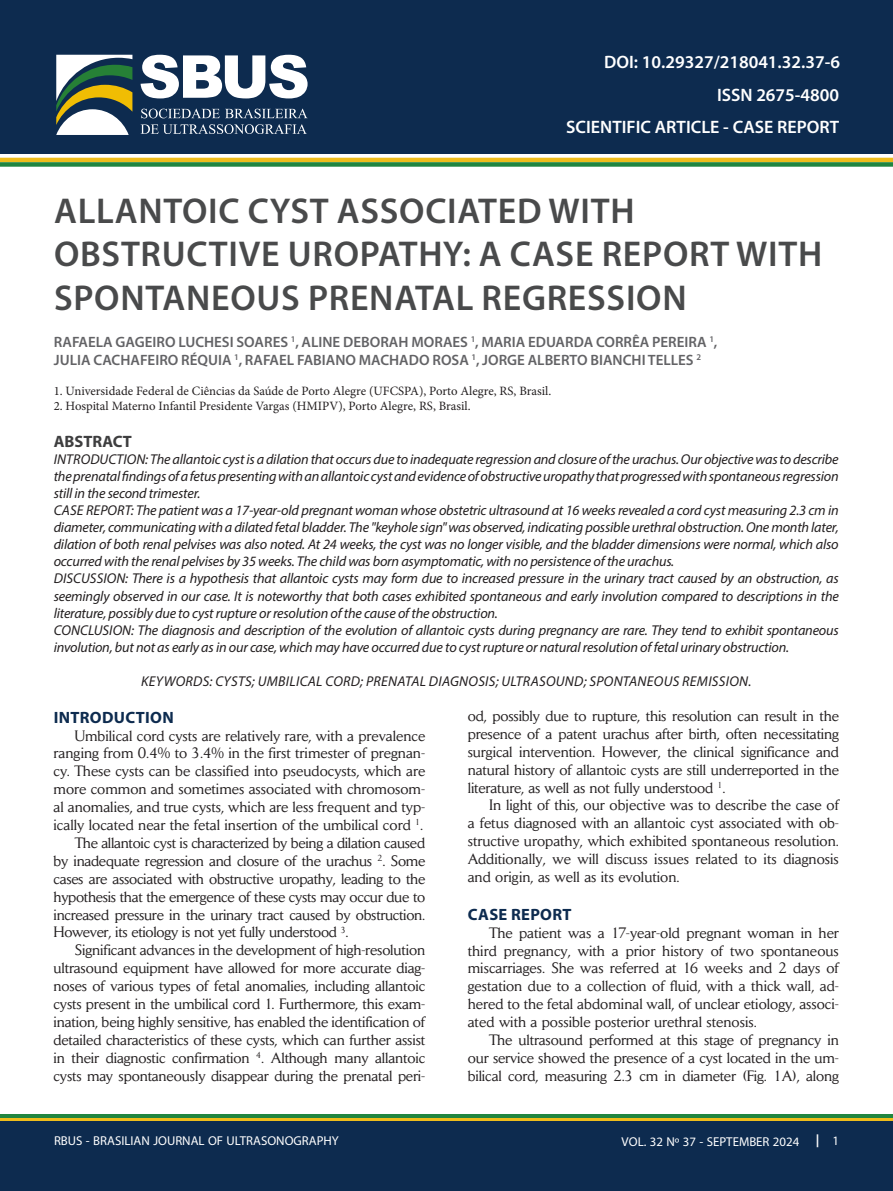
<style>
.page{position:relative;width:893px;height:1191px;background:#fff}
.page>*{position:absolute;margin:0;border:0;box-sizing:border-box;transform-origin:0 0}
.t1{font:600 36px/43.2px "Myriad Pro";letter-spacing:.02em;color:#494a4b}
.t2{font:600 18px "Myriad Pro";color:#fff}
.t3{font:18px "Myriad Arabic";color:#fff}
.t4{font:700 16.5px "Myriad Pro";color:#3e3e3f}
.t5{font:700 16.35px "Myriad Pro";letter-spacing:.02em;color:#0d2b4f}
.t6{font:600 15px "Myriad Pro";color:#636366}
.t7{font:14.85px/17.9px "Daily News";letter-spacing:-.01em;color:#231f20;text-align:justify}
.t8{font:italic 14.25px/17.1px "Myriad Pro";letter-spacing:-.015em;color:#231f20;text-align:justify}
.t9{font:italic 14.25px "Myriad Pro";letter-spacing:.02em;color:#231f20}
.t10{font:12.75px "Minion Pro";color:#231f20}
.s1{font-weight:700}
</style>
<div class="page">
<div style="left:0;top:1120px;width:893px;height:71px;background:#0d2b4f"></div>
<hr style="left:0;top:1117px;width:893px;height:3px;background:#eebc1b">
<hr style="left:0;top:1114px;width:893px;height:3px;background:#208540">
<div style="left:0;top:0;width:893px;height:154px;background:#0d2b4f"></div>
<hr style="left:0;top:158px;width:893px;height:4px;background:#eebc1b">
<div style="left:0;top:162px;width:893px;height:5px;background:#208540"></div>
<svg style="left:56px;top:55px;width:252px;height:80px"></svg>
<p class="t2" style="left:604px;top:51px;width:237px">DOI: 10.29327/218041.32.37-6</p>
<p class="t2" style="left:717px;top:83px;width:124px">ISSN 2675-4800</p>
<p class="t2" style="left:566px;top:115px;width:274px">SCIENTIFIC ARTICLE - CASE REPORT</p>
<p class="t1" style="left:54px;top:189px;width:770px">ALLANTOIC CYST ASSOCIATED WITH<br>OBSTRUCTIVE UROPATHY: A CASE REPORT WITH<br>SPONTANEOUS PRENATAL REGRESSION</p>
<p class="t6" style="left:54px;top:333px;width:665px">RAFAELA GAGEIRO LUCHESI SOARES <sup>1</sup>, ALINE DEBORAH MORAES <sup>1</sup>, MARIA EDUARDA CORRÊA PEREIRA <sup>1</sup>,</p>
<p class="t6" style="left:54px;top:351px;width:649px">JULIA CACHAFEIRO RÉQUIA <sup>1</sup>, RAFAEL FABIANO MACHADO ROSA <sup>1</sup>, JORGE ALBERTO BIANCHI TELLES <sup>2</sup></p>
<p class="t10" style="left:54px;top:382px;width:499px">1. Universidade Federal de Ciências da Saúde de Porto Alegre (UFCSPA), Porto Alegre, RS, Brasil.</p>
<p class="t10" style="left:54px;top:398px;width:418px">2. Hospital Materno Infantil Presidente Vargas (HMIPV), Porto Alegre, RS, Brasil.</p>
<p class="t4" style="left:54px;top:430px;width:80px">ABSTRACT</p>
<p class="t8" style="left:54px;top:450px;width:786px">INTRODUCTION: The allantoic cyst is a dilation that occurs due to inadequate regression and closure of the urachus. Our objective was to describe the prenatal findings of a fetus presenting with an allantoic cyst and evidence of obstructive uropathy that progressed with spontaneous regression still in the second trimester.</p>
<p class="t8" style="left:54px;top:501px;width:787px">CASE REPORT: The patient was a 17-year-old pregnant woman whose obstetric ultrasound at 16 weeks revealed a cord cyst measuring 2.3 cm in diameter, communicating with a dilated fetal bladder. The "keyhole sign" was observed, indicating possible urethral obstruction. One month later, dilation of both renal pelvises was also noted. At 24 weeks, the cyst was no longer visible, and the bladder dimensions were normal, which also occurred with the renal pelvises by 35 weeks. The child was born asymptomatic, with no persistence of the urachus.</p>
<p class="t8" style="left:54px;top:570px;width:787px">DISCUSSION: There is a hypothesis that allantoic cysts may form due to increased pressure in the urinary tract caused by an obstruction, as seemingly observed in our case. It is noteworthy that both cases exhibited spontaneous and early involution compared to descriptions in the literature, possibly due to cyst rupture or resolution of the cause of the obstruction.</p>
<p class="t8" style="left:54px;top:621px;width:786px">CONCLUSION: The diagnosis and description of the evolution of allantoic cysts during pregnancy are rare. They tend to exhibit spontaneous involution, but not as early as in our case, which may have occurred due to cyst rupture or natural resolution of fetal urinary obstruction.</p>
<p class="t9" style="left:141px;top:672px;width:612px">KEYWORDS: CYSTS; UMBILICAL CORD; PRENATAL DIAGNOSIS; ULTRASOUND; SPONTANEOUS REMISSION.</p>
<p class="t5" style="left:54px;top:706px;width:122px">INTRODUCTION</p>
<p class="t7" style="left:54px;top:726px;width:373px;text-indent:21px">Umbilical cord cysts are relatively rare, with a prevalence ranging from 0.4% to 3.4% in the first trimester of pregnan&shy;cy. These cysts can be classified into pseudocysts, which are more common and sometimes associated with chromosom&shy;al anomalies, and true cysts, which are less frequent and typ&shy;ically located near the fetal insertion of the umbilical cord <sup>1</sup>.</p>
<p class="t7" style="left:54px;top:833px;width:373px;text-indent:21px">The allantoic cyst is characterized by being a dilation caused by inadequate regression and closure of the urachus <sup>2</sup>. Some cases are associated with obstructive uropathy, leading to the hypothesis that the emergence of these cysts may occur due to increased pressure in the urinary tract caused by obstruction.<br>However, its etiology is not yet fully understood <sup>3</sup>.</p>
<p class="t7" style="left:54px;top:941px;width:373px;text-indent:21px">Significant advances in the development of high-resolution ultrasound equipment have allowed for more accurate diag&shy;noses of various types of fetal anomalies, including allantoic cysts present in the umbilical cord 1. Furthermore, this exam&shy;ination, being highly sensitive, has enabled the identification of detailed characteristics of these cysts, which can further assist in their diagnostic confirmation <sup>4</sup>. Although many allantoic cysts may spontaneously disappear during the prenatal peri-</p>
<p class="t7" style="left:468px;top:707px;width:373px">od, possibly due to rupture, this resolution can result in the presence of a patent urachus after birth, often necessitating surgical intervention. However, the clinical significance and natural history of allantoic cysts are still underreported in the literature, as well as not fully understood <sup>1</sup>.</p>
<p class="t7" style="left:468px;top:796px;width:373px;text-indent:21px">In light of this, our objective was to describe the case of a fetus diagnosed with an allantoic cyst associated with ob&shy;structive uropathy, which exhibited spontaneous resolution.<br>Additionally, we will discuss issues related to its diagnosis and origin, as well as its evolution.</p>
<p class="t5" style="left:468px;top:903px;width:105px">CASE REPORT</p>
<p class="t7" style="left:468px;top:923px;width:373px;text-indent:21px">The patient was a 17-year-old pregnant woman in her third pregnancy, with a prior history of two spontaneous miscarriages. She was referred at 16 weeks and 2 days of gestation due to a collection of fluid, with a thick wall, ad&shy;hered to the fetal abdominal wall, of unclear etiology, associ&shy;ated with a possible posterior urethral stenosis.</p>
<p class="t7" style="left:468px;top:1030px;width:373px;text-indent:21px">The ultrasound performed at this stage of pregnancy in our service showed the presence of a cyst located in the um&shy;bilical cord, measuring 2.3 cm in diameter (Fig. 1A), along</p>
<p class="t3" style="left:54px;top:1128px;width:286px">RBUS - BRASILIAN JOURNAL OF ULTRASONOGRAPHY</p>
<p class="t3" style="left:622px;top:1129px;width:219px">VOL. 32 Nº 37 - SEPTEMBER 2024 <span class="s1">|</span> 1</p>
</div>
